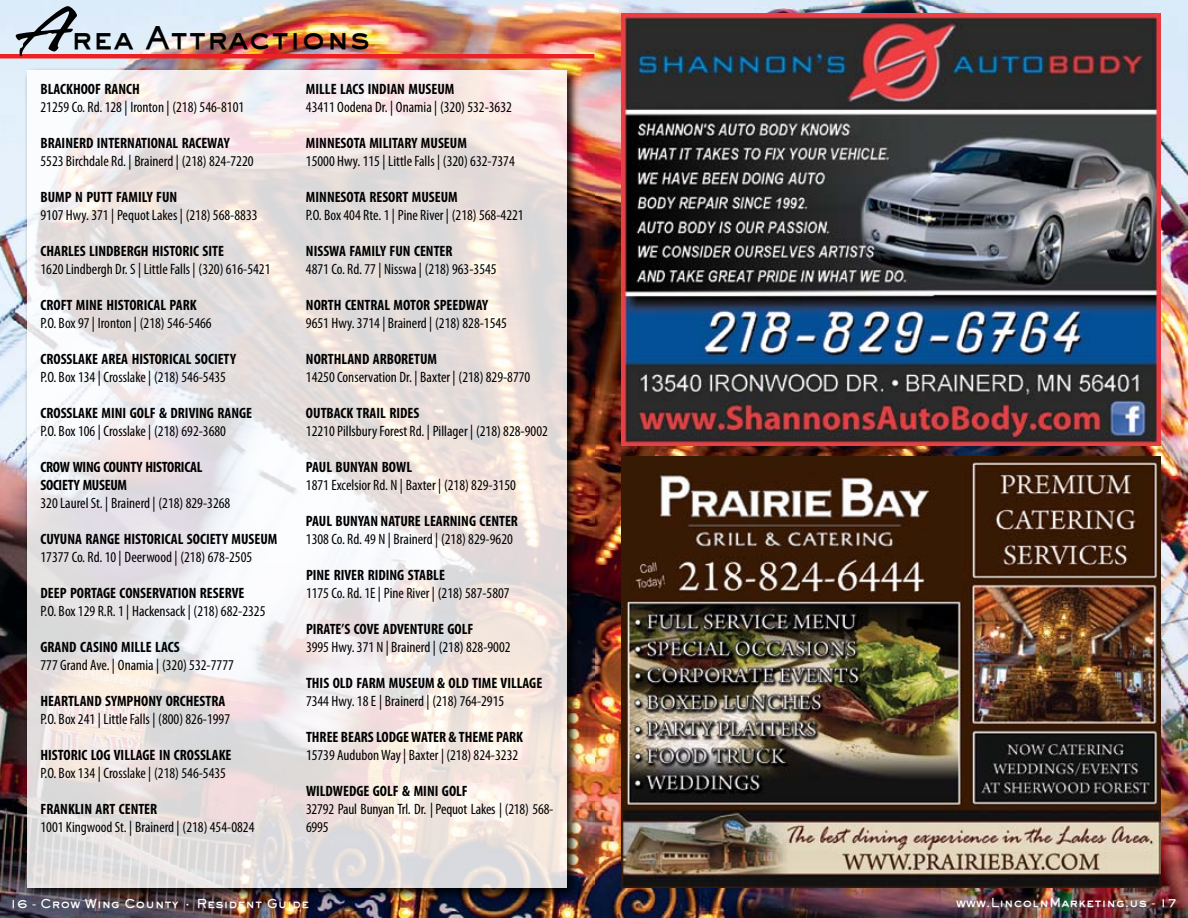
<style>
.page{position:relative;width:1188px;height:918px;background:#fff}
.page>*{position:absolute;margin:0;border:0;box-sizing:border-box;transform-origin:0 0}
.t1{font:800 30px "Gothic";color:#000}
.t2{font:condensed 15px/18px "Myriad Pro";color:#000}
.t3{font:700 condensed 15px "Myriad Pro";color:#000}
.t4{font:700 condensed 15px/18px "Myriad Pro";letter-spacing:-.02em;color:#000}
.t5{font:800 12px "Gothic";color:#fff}
.s1{font-family:"Lambo Hmk";font-weight:700;font-size:60px}
</style>
<div class="page">
<img style="left:0;top:0;width:1188px;height:918px">
<img style="left:621px;top:14px;width:540px;height:432px">
<img style="left:621px;top:456px;width:540px;height:432px">
<img style="left:24px;top:68px;width:555px;height:832px">
<svg style="left:27px;top:70px;width:540px;height:818px"></svg>
<hr style="left:0;top:54px;width:594px;height:4px;background:#ed2124">
<h1 class="t1" style="left:14px;top:18px;width:359px"><span class="s1">A</span>rea Attractions</h1>
<p class="t3" style="left:40px;top:80px;width:101px">BLACKHOOF RANCH</p>
<p class="t2" style="left:40px;top:98px;width:205px">21259 Co. Rd. 128 | Ironton | (218) 546-8101</p>
<p class="t3" style="left:40px;top:134px;width:191px">BRAINERD INTERNATIONAL RACEWAY</p>
<p class="t2" style="left:40px;top:152px;width:215px">5523 Birchdale Rd. | Brainerd | (218) 824-7220</p>
<p class="t3" style="left:40px;top:188px;width:138px">BUMP N PUTT FAMILY FUN</p>
<p class="t2" style="left:40px;top:206px;width:219px">9107 Hwy. 371 | Pequot Lakes | (218) 568-8833</p>
<p class="t3" style="left:40px;top:242px;width:185px">CHARLES LINDBERGH HISTORIC SITE</p>
<p class="t2" style="left:40px;top:260px;width:231px">1620 Lindbergh Dr. S | Little Falls | (320) 616-5421</p>
<p class="t3" style="left:40px;top:296px;width:158px">CROFT MINE HISTORICAL PARK</p>
<p class="t2" style="left:40px;top:314px;width:173px">P.O. Box 97 | Ironton | (218) 546-5466</p>
<p class="t3" style="left:40px;top:350px;width:197px">CROSSLAKE AREA HISTORICAL SOCIETY</p>
<p class="t2" style="left:40px;top:368px;width:187px">P.O. Box 134 | Crosslake | (218) 546-5435</p>
<p class="t3" style="left:40px;top:404px;width:213px">CROSSLAKE MINI GOLF &amp; DRIVING RANGE</p>
<p class="t2" style="left:40px;top:422px;width:187px">P.O. Box 106 | Crosslake | (218) 692-3680</p>
<p class="t4" style="left:40px;top:458px;width:164px">CROW WING COUNTY HISTORICAL<br>SOCIETY MUSEUM</p>
<p class="t2" style="left:40px;top:494px;width:191px">320 Laurel St. | Brainerd | (218) 829-3268</p>
<p class="t3" style="left:40px;top:530px;width:239px">CUYUNA RANGE HISTORICAL SOCIETY MUSEUM</p>
<p class="t2" style="left:40px;top:548px;width:213px">17377 Co. Rd. 10 | Deerwood | (218) 678-2505</p>
<p class="t3" style="left:40px;top:584px;width:205px">DEEP PORTAGE CONSERVATION RESERVE</p>
<p class="t2" style="left:40px;top:602px;width:227px">P.O. Box 129 R.R. 1 | Hackensack | (218) 682-2325</p>
<p class="t3" style="left:40px;top:638px;width:141px">GRAND CASINO MILLE LACS</p>
<p class="t2" style="left:40px;top:656px;width:195px">777 Grand Ave. | Onamia | (320) 532-7777</p>
<p class="t3" style="left:40px;top:692px;width:186px">HEARTLAND SYMPHONY ORCHESTRA</p>
<p class="t2" style="left:40px;top:710px;width:191px">P.O. Box 241 | Little Falls | (800) 826-1997</p>
<p class="t3" style="left:40px;top:746px;width:192px">HISTORIC LOG VILLAGE IN CROSSLAKE</p>
<p class="t2" style="left:40px;top:764px;width:187px">P.O. Box 134 | Crosslake | (218) 546-5435</p>
<p class="t3" style="left:40px;top:800px;width:118px">FRANKLIN ART CENTER</p>
<p class="t2" style="left:40px;top:818px;width:215px">1001 Kingwood St. | Brainerd | (218) 454-0824</p>
<p class="t3" style="left:306px;top:80px;width:150px">MILLE LACS INDIAN MUSEUM</p>
<p class="t2" style="left:306px;top:98px;width:207px">43411 Oodena Dr. | Onamia | (320) 532-3632</p>
<p class="t3" style="left:306px;top:134px;width:162px">MINNESOTA MILITARY MUSEUM</p>
<p class="t2" style="left:306px;top:152px;width:210px">15000 Hwy. 115 | Little Falls | (320) 632-7374</p>
<p class="t3" style="left:306px;top:188px;width:153px">MINNESOTA RESORT MUSEUM</p>
<p class="t2" style="left:306px;top:206px;width:219px">P.O. Box 404 Rte. 1 | Pine River | (218) 568-4221</p>
<p class="t3" style="left:306px;top:242px;width:148px">NISSWA FAMILY FUN CENTER</p>
<p class="t2" style="left:306px;top:260px;width:192px">4871 Co. Rd. 77 | Nisswa | (218) 963-3545</p>
<p class="t3" style="left:306px;top:296px;width:184px">NORTH CENTRAL MOTOR SPEEDWAY</p>
<p class="t2" style="left:306px;top:314px;width:203px">9651 Hwy. 3714 | Brainerd | (218) 828-1545</p>
<p class="t3" style="left:306px;top:350px;width:133px">NORTHLAND ARBORETUM</p>
<p class="t2" style="left:306px;top:368px;width:226px">14250 Conservation Dr. | Baxter | (218) 829-8770</p>
<p class="t3" style="left:306px;top:404px;width:115px">OUTBACK TRAIL RIDES</p>
<p class="t2" style="left:306px;top:422px;width:243px">12210 Pillsbury Forest Rd. | Pillager | (218) 828-9002</p>
<p class="t3" style="left:306px;top:458px;width:108px">PAUL BUNYAN BOWL</p>
<p class="t2" style="left:306px;top:476px;width:211px">1871 Excelsior Rd. N | Baxter | (218) 829-3150</p>
<p class="t3" style="left:306px;top:512px;width:214px">PAUL BUNYAN NATURE LEARNING CENTER</p>
<p class="t2" style="left:306px;top:530px;width:208px">1308 Co. Rd. 49 N | Brainerd | (218) 829-9620</p>
<p class="t3" style="left:306px;top:566px;width:140px">PINE RIVER RIDING STABLE</p>
<p class="t2" style="left:306px;top:584px;width:205px">1175 Co. Rd. 1E | Pine River | (218) 587-5807</p>
<p class="t3" style="left:306px;top:620px;width:169px">PIRATE’S COVE ADVENTURE GOLF</p>
<p class="t2" style="left:306px;top:638px;width:206px">3995 Hwy. 371 N | Brainerd | (218) 828-9002</p>
<p class="t3" style="left:306px;top:674px;width:238px">THIS OLD FARM MUSEUM &amp; OLD TIME VILLAGE</p>
<p class="t2" style="left:306px;top:692px;width:200px">7344 Hwy. 18 E | Brainerd | (218) 764-2915</p>
<p class="t3" style="left:306px;top:728px;width:219px">THREE BEARS LODGE WATER &amp; THEME PARK</p>
<p class="t2" style="left:306px;top:746px;width:214px">15739 Audubon Way | Baxter | (218) 824-3232</p>
<p class="t3" style="left:306px;top:782px;width:163px">WILDWEDGE GOLF &amp; MINI GOLF</p>
<p class="t2" style="left:306px;top:800px;width:249px">32792 Paul Bunyan Trl. Dr. | Pequot Lakes | (218) 568-<br>6995</p>
<p class="t5" style="left:10px;top:895px;width:301px">16 - Crow Wing County • Resident Guide</p>
<p class="t5" style="left:956px;top:895px;width:223px">www.LincolnMarketing.us - 17</p>
</div>
